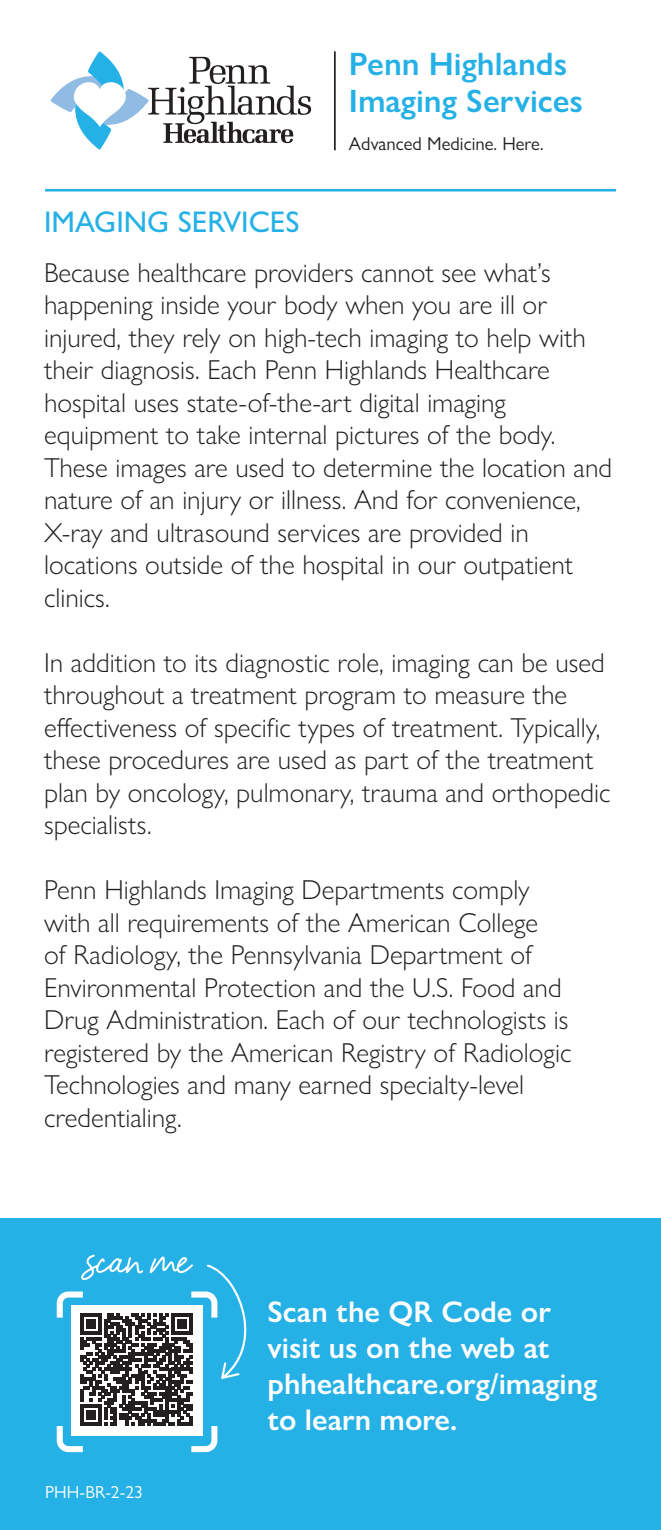
<style>
.page{position:relative;width:661px;height:1530px;background:#fff}
.page>*{position:absolute;margin:0;border:0;box-sizing:border-box;transform-origin:0 0}
.t1{font:600 32.5px/37.5px "Gill Sans Nova";color:#26b1e6}
.t2{font:600 30px/36px "Gill Sans Nova";color:#fff}
.t3{font:500 30px "Gill Sans Nova";color:#26b1e6}
.t4{font:300 27.5px/32.5px "Gill Sans Nova";color:#231f20}
.t5{font:18.75px "Gill Sans Nova";color:#231f20}
.t6{font:17.5px "Gill Sans Nova";color:#fff}
</style>
<div class="page">
<div style="left:0;top:1219px;width:661px;height:311px;background:#26b1e6"></div>
<svg style="left:57px;top:1255px;width:190px;height:197px"></svg>
<svg style="left:50px;top:51px;width:261px;height:99px"></svg>
<hr style="left:334px;top:51px;width:2px;height:99px;background:#231f20">
<hr style="left:45px;top:189px;width:571px;height:2px;background:#26b1e6">
<p class="t1" style="left:349px;top:45px;width:236px">Penn Highlands<br>Imaging Services</p>
<p class="t5" style="left:349px;top:132px;width:196px">Advanced Medicine. Here.</p>
<p class="t3" style="left:44px;top:203px;width:257px">IMAGING SERVICES</p>
<p class="t4" style="left:44px;top:256px;width:569px">Because healthcare providers cannot see what’s happening inside your body when you are ill or injured, they rely on high-tech imaging to help with their diagnosis. Each Penn Highlands Healthcare hospital uses state-of-the-art digital imaging equipment to take internal pictures of the body.<br>These images are used to determine the location and nature of an injury or illness. And for convenience, X-ray and ultrasound services are provided in locations outside of the hospital in our outpatient clinics.</p>
<p class="t4" style="left:44px;top:646px;width:567px">In addition to its diagnostic role, imaging can be used throughout a treatment program to measure the effectiveness of specific types of treatment. Typically, these procedures are used as part of the treatment plan by oncology, pulmonary, trauma and orthopedic specialists.</p>
<p class="t4" style="left:44px;top:873px;width:528px">Penn Highlands Imaging Departments comply with all requirements of the American College<br>of Radiology, the Pennsylvania Department of Environmental Protection and the U.S. Food and Drug Administration. Each of our technologists is registered by the American Registry of Radiologic Technologies and many earned specialty-level credentialing.</p>
<p class="t6" style="left:45px;top:1481px;width:99px">PHH-BR-2-23</p>
<p class="t2" style="left:267px;top:1294px;width:331px">Scan the QR Code or visit us on the web at phhealthcare.org/imaging to learn more.</p>
</div>
